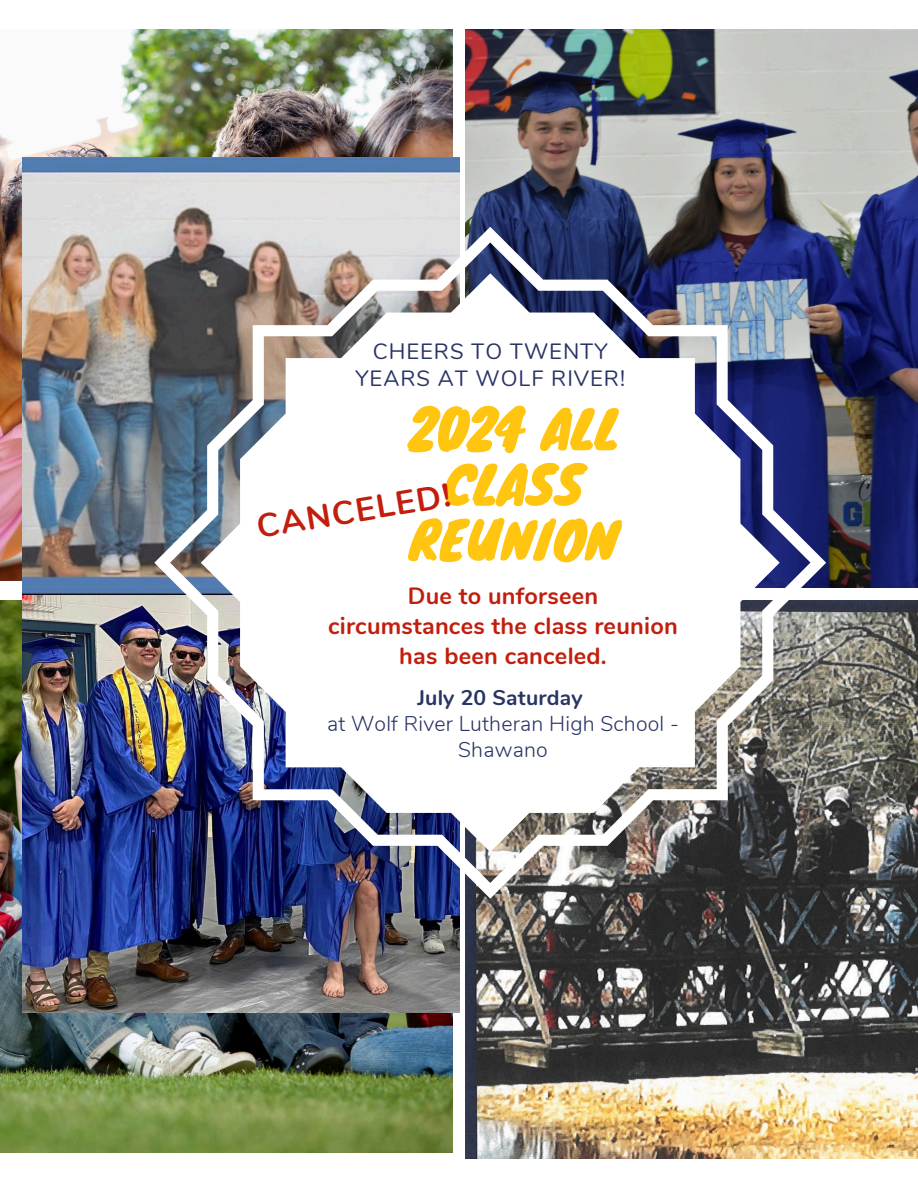
<style>
.page{position:relative;width:918px;height:1188px;background:#fff}
.page>*{position:absolute;margin:0;border:0;box-sizing:border-box;transform-origin:0 0}
.t1{font:51.45px/55.5px "Knewave";color:#ffc510;text-align:center}
.t2{font:700 33.15px "Nunito";color:#c21e0e}
.t3{font:700 23.55px/29.7px "Nunito";letter-spacing:.01em;color:#c21e0e;text-align:center}
.t4{font:22.05px/26.7px "Nunito";letter-spacing:.045em;color:#283464;text-align:center}
.t5{font:300 21.15px/26.4px "Nunito";letter-spacing:.01em;color:#283464;text-align:center}
.t6{font:700 21.15px "Nunito";letter-spacing:.01em;color:#283464}
</style>
<div class="page">
<img style="left:0;top:29px;width:452px;height:552px">
<img style="left:466px;top:29px;width:452px;height:558px">
<img style="left:0;top:601px;width:452px;height:551px">
<img style="left:466px;top:601px;width:452px;height:558px">
<img style="left:23px;top:594px;width:436px;height:419px">
<img style="left:23px;top:158px;width:436px;height:436px">
<img style="left:154px;top:227px;width:672px;height:671px">
<img style="left:201px;top:273px;width:579px;height:579px">
<svg style="left:646px;top:388px;width:21px;height:20px"></svg>
<svg style="left:312px;top:388px;width:21px;height:20px"></svg>
<svg style="left:646px;top:718px;width:21px;height:21px"></svg>
<svg style="left:312px;top:718px;width:21px;height:21px"></svg>
<h3 class="t4" style="left:355px;top:339px;width:271px">CHEERS TO TWENTY<br>YEARS AT WOLF RIVER!</h3>
<p class="t1" style="left:408px;top:399px;width:212px">2024 ALL<br>CLASS<br>REUNION</p>
<p class="t2" style="left:253px;top:504px;width:198px;rotate:-9deg">CANCELED!</p>
<h1 class="t3" style="left:328px;top:582px;width:351px">Due to unforseen circumstances the class reunion has been canceled.</h1>
<h2 class="t6" style="left:417px;top:683px;width:167px">July 20 Saturday</h2>
<h4 class="t5" style="left:327px;top:711px;width:354px">at Wolf River Lutheran High School -<br>Shawano</h4>
</div>
